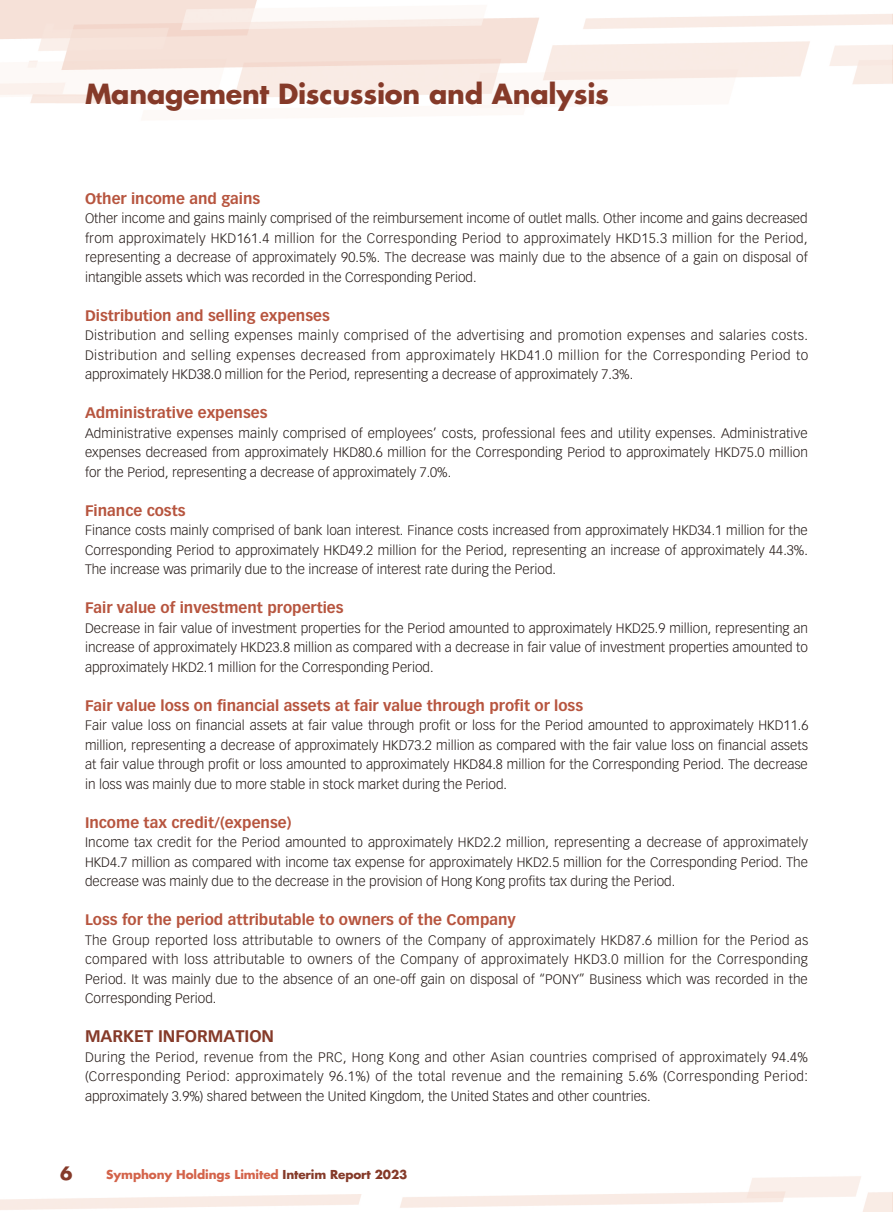
<style>
.page{position:relative;width:893px;height:1212px;background:#fff}
.page>*{position:absolute;margin:0;border:0;box-sizing:border-box;transform-origin:0 0}
.t1{font:700 27px "Futura Std";letter-spacing:-.01em;color:#853a29}
.t2{font:700 18px "Futura Std";color:#853a29}
.t3{font:700 16.5px "Vectora LT Std";color:#853a29}
.t4{font:700 15px "Vectora LT Std";color:#b7553f}
.t5{font:300 13.5px/19.5px "Vectora LT Std";color:#231916;text-align:justify}
.t6{font:700 12px "Futura Std";letter-spacing:-.01em;color:#d3634a}
.s1{color:#853a29}
</style>
<div class="page">
<h1 class="t1" style="left:85px;top:76px;width:525px">Management Discussion and Analysis</h1>
<p class="t4" style="left:85px;top:189px;width:177px">Other income and gains</p>
<p class="t5" style="left:85px;top:209px;width:724px">Other income and gains mainly comprised of the reimbursement income of outlet malls. Other income and gains decreased from approximately HKD161.4 million for the Corresponding Period to approximately HKD15.3 million for the Period, representing a decrease of approximately 90.5%. The decrease was mainly due to the absence of a gain on disposal of intangible assets which was recorded in the Corresponding Period.</p>
<p class="t4" style="left:85px;top:306px;width:246px">Distribution and selling expenses</p>
<p class="t5" style="left:85px;top:326px;width:725px">Distribution and selling expenses mainly comprised of the advertising and promotion expenses and salaries costs.<br>Distribution and selling expenses decreased from approximately HKD41.0 million for the Corresponding Period to approximately HKD38.0 million for the Period, representing a decrease of approximately 7.3%.</p>
<p class="t4" style="left:85px;top:404px;width:184px">Administrative expenses</p>
<p class="t5" style="left:85px;top:423px;width:724px">Administrative expenses mainly comprised of employees’ costs, professional fees and utility expenses. Administrative expenses decreased from approximately HKD80.6 million for the Corresponding Period to approximately HKD75.0 million for the Period, representing a decrease of approximately 7.0%.</p>
<p class="t4" style="left:85px;top:501px;width:102px">Finance costs</p>
<p class="t5" style="left:85px;top:521px;width:724px">Finance costs mainly comprised of bank loan interest. Finance costs increased from approximately HKD34.1 million for the Corresponding Period to approximately HKD49.2 million for the Period, representing an increase of approximately 44.3%.<br>The increase was primarily due to the increase of interest rate during the Period.</p>
<p class="t4" style="left:85px;top:599px;width:260px">Fair value of investment properties</p>
<p class="t5" style="left:85px;top:618px;width:724px">Decrease in fair value of investment properties for the Period amounted to approximately HKD25.9 million, representing an increase of approximately HKD23.8 million as compared with a decrease in fair value of investment properties amounted to approximately HKD2.1 million for the Corresponding Period.</p>
<p class="t4" style="left:85px;top:696px;width:500px">Fair value loss on financial assets at fair value through profit or loss</p>
<p class="t5" style="left:85px;top:716px;width:725px">Fair value loss on financial assets at fair value through profit or loss for the Period amounted to approximately HKD11.6 million, representing a decrease of approximately HKD73.2 million as compared with the fair value loss on financial assets at fair value through profit or loss amounted to approximately HKD84.8 million for the Corresponding Period. The decrease in loss was mainly due to more stable in stock market during the Period.</p>
<p class="t4" style="left:85px;top:813px;width:208px">Income tax credit/(expense)</p>
<p class="t5" style="left:85px;top:833px;width:724px">Income tax credit for the Period amounted to approximately HKD2.2 million, representing a decrease of approximately HKD4.7 million as compared with income tax expense for approximately HKD2.5 million for the Corresponding Period. The decrease was mainly due to the decrease in the provision of Hong Kong profits tax during the Period.</p>
<p class="t4" style="left:85px;top:911px;width:432px">Loss for the period attributable to owners of the Company</p>
<p class="t5" style="left:85px;top:930px;width:725px">The Group reported loss attributable to owners of the Company of approximately HKD87.6 million for the Period as compared with loss attributable to owners of the Company of approximately HKD3.0 million for the Corresponding Period. It was mainly due to the absence of an one-off gain on disposal of “PONY” Business which was recorded in the Corresponding Period.</p>
<p class="t3" style="left:85px;top:1026px;width:191px">MARKET INFORMATION</p>
<p class="t5" style="left:85px;top:1047px;width:725px">During the Period, revenue from the PRC, Hong Kong and other Asian countries comprised of approximately 94.4% (Corresponding Period: approximately 96.1%) of the total revenue and the remaining 5.6% (Corresponding Period: approximately 3.9%) shared between the United Kingdom, the United States and other countries.</p>
<h2 class="t2" style="left:60px;top:1162px;width:14px">6</h2>
<p class="t6" style="left:106px;top:1167px;width:303px">Symphony Holdings Limited <span class="s1">Interim Report 2023</span></p>
</div>
